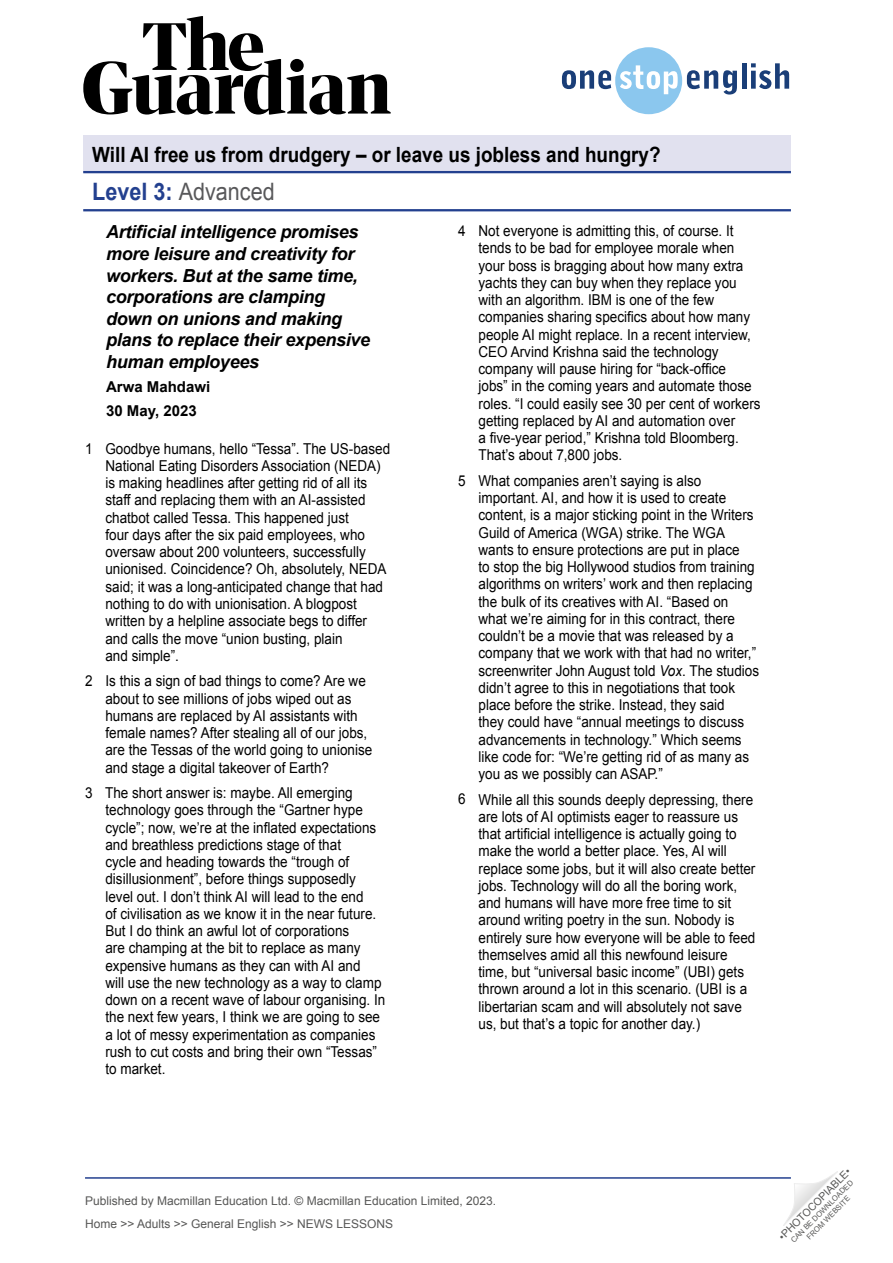
<style>
.page{position:relative;width:893px;height:1263px;background:#fff}
.page>*{position:absolute;margin:0;border:0;box-sizing:border-box;transform-origin:0 0}
.t1{font:24px "Arial";color:#58585a;scale:.9 1}
.t2{font:700 21px "Arial";color:#000;scale:.9 1}
.Article__Main_subtit{font:italic 700 18px/21.6px "Arial";letter-spacing:-.015em;color:#000}
.Article__Body_text{font:15px/17.2px "Arial";color:#000;scale:.9 1}
.Article__Main_subtit-2{font:700 15px "Arial";color:#000}
.t3{font:12px/23px "Arial";color:#575756}
.t4{font:10.5px "Arial";color:#575756}
.t5{font:7.5px/9px "Arial";color:#575756;text-align:center}
.s1{font-weight:700;color:#23408f}
.s2{font-style:italic}
</style>
<div class="page">
<svg style="left:783px;top:1171px;width:55px;height:55px"></svg>
<svg style="left:83px;top:16px;width:308px;height:99px"></svg>
<svg style="left:562px;top:47px;width:175px;height:67px"></svg>
<hr style="left:742px;top:63px;width:4px;height:26px;background:#1a3e78">
<svg style="left:751px;top:63px;width:38px;height:26px"></svg>
<hr style="left:85px;top:1177px;width:706px;height:2px;background:#23408f">
<div style="left:83px;top:136px;width:708px;height:37px;background:#e1e1ef"></div>
<hr style="left:83px;top:171px;width:708px;height:2px;background:#23408f">
<hr style="left:83px;top:209px;width:708px;height:2px;background:#23408f">
<h2 class="t2" style="left:92px;top:141px;width:633px">Will AI free us from drudgery – or leave us jobless and hungry?</h2>
<h1 class="t1" style="left:92px;top:176px;width:204px"><span class="s1">Level 3:</span> Advanced</h1>
<p class="Article__Main_subtit" style="left:106px;top:222px;width:266px">Artificial intelligence promises more leisure and creativity for workers. But at the same time, corporations are clamping down on unions and making plans to replace their expensive human employees</p>
<p class="Article__Main_subtit-2" style="left:106px;top:377px;width:106px">Arwa Mahdawi</p>
<p class="Article__Main_subtit-2" style="left:106px;top:401px;width:92px">30 May, 2023</p>
<p class="Article__Body_text" style="left:105px;top:440px;width:318px">Goodbye humans, hello “Tessa”. The US-based National Eating Disorders Association (NEDA) is making headlines after getting rid of all its staff and replacing them with an AI-assisted chatbot called Tessa. This happened just<br>four days after the six paid employees, who oversaw about 200 volunteers, successfully unionised. Coincidence? Oh, absolutely, NEDA said; it was a long-anticipated change that had nothing to do with unionisation. A blogpost written by a helpline associate begs to differ and calls the move “union busting, plain<br>and simple”.</p>
<p class="Article__Body_text" style="left:105px;top:672px;width:298px">Is this a sign of bad things to come? Are we about to see millions of jobs wiped out as humans are replaced by AI assistants with female names? After stealing all of our jobs, are the Tessas of the world going to unionise and stage a digital takeover of Earth?</p>
<p class="Article__Body_text" style="left:105px;top:784px;width:313px">The short answer is: maybe. All emerging technology goes through the “Gartner hype cycle”; now, we’re at the inflated expectations and breathless predictions stage of that<br>cycle and heading towards the “trough of disillusionment”, before things supposedly level out. I don’t think AI will lead to the end<br>of civilisation as we know it in the near future.<br>But I do think an awful lot of corporations<br>are champing at the bit to replace as many expensive humans as they can with AI and<br>will use the new technology as a way to clamp down on a recent wave of labour organising. In the next few years, I think we are going to see a lot of messy experimentation as companies rush to cut costs and bring their own “Tessas” to market.</p>
<p class="Article__Body_text" style="left:458px;top:222px;width:10px">4</p>
<p class="Article__Body_text" style="left:478px;top:222px;width:315px">Not everyone is admitting this, of course. It tends to be bad for employee morale when your boss is bragging about how many extra yachts they can buy when they replace you with an algorithm. IBM is one of the few companies sharing specifics about how many people AI might replace. In a recent interview, CEO Arvind Krishna said the technology company will pause hiring for “back-office<br>jobs” in the coming years and automate those roles. “I could easily see 30 per cent of workers getting replaced by AI and automation over<br>a five-year period,” Krishna told Bloomberg.<br>That’s about 7,800 jobs.</p>
<p class="Article__Body_text" style="left:478px;top:472px;width:313px">What companies aren’t saying is also important. AI, and how it is used to create content, is a major sticking point in the Writers Guild of America (WGA) strike. The WGA wants to ensure protections are put in place<br>to stop the big Hollywood studios from training algorithms on writers’ work and then replacing the bulk of its creatives with AI. “Based on what we’re aiming for in this contract, there couldn’t be a movie that was released by a company that we work with that had no writer,” screenwriter John August told <span class="s2">Vox</span>. The studios didn’t agree to this in negotiations that took place before the strike. Instead, they said<br>they could have “annual meetings to discuss advancements in technology.” Which seems like code for: “We’re getting rid of as many as you as we possibly can ASAP.”</p>
<p class="Article__Body_text" style="left:478px;top:791px;width:309px">While all this sounds deeply depressing, there are lots of AI optimists eager to reassure us that artificial intelligence is actually going to make the world a better place. Yes, AI will replace some jobs, but it will also create better jobs. Technology will do all the boring work, and humans will have more free time to sit around writing poetry in the sun. Nobody is entirely sure how everyone will be able to feed themselves amid all this newfound leisure time, but “universal basic income” (UBI) gets thrown around a lot in this scenario. (UBI is a libertarian scam and will absolutely not save us, but that’s a topic for another day.)</p>
<p class="Article__Body_text" style="left:85px;top:440px;width:10px">1</p>
<p class="Article__Body_text" style="left:458px;top:472px;width:10px">5</p>
<p class="Article__Body_text" style="left:85px;top:672px;width:10px">2</p>
<p class="Article__Body_text" style="left:85px;top:784px;width:10px">3</p>
<p class="Article__Body_text" style="left:458px;top:791px;width:10px">6</p>
<p class="t3" style="left:85px;top:1189px;width:413px">Published by Macmillan Education Ltd. © Macmillan Education Limited, 2023.<br>Home &gt;&gt; Adults &gt;&gt; General English &gt;&gt; NEWS LESSONS</p>
<p class="t4" style="left:776px;top:1233px;width:99px;rotate:-45deg">•PHOTOCOPIABLE•</p>
<p class="t5" style="left:789px;top:1238px;width:86px;rotate:-45deg">CAN BE DOWNLOADED<br>FROM WEBSITE</p>
</div>
